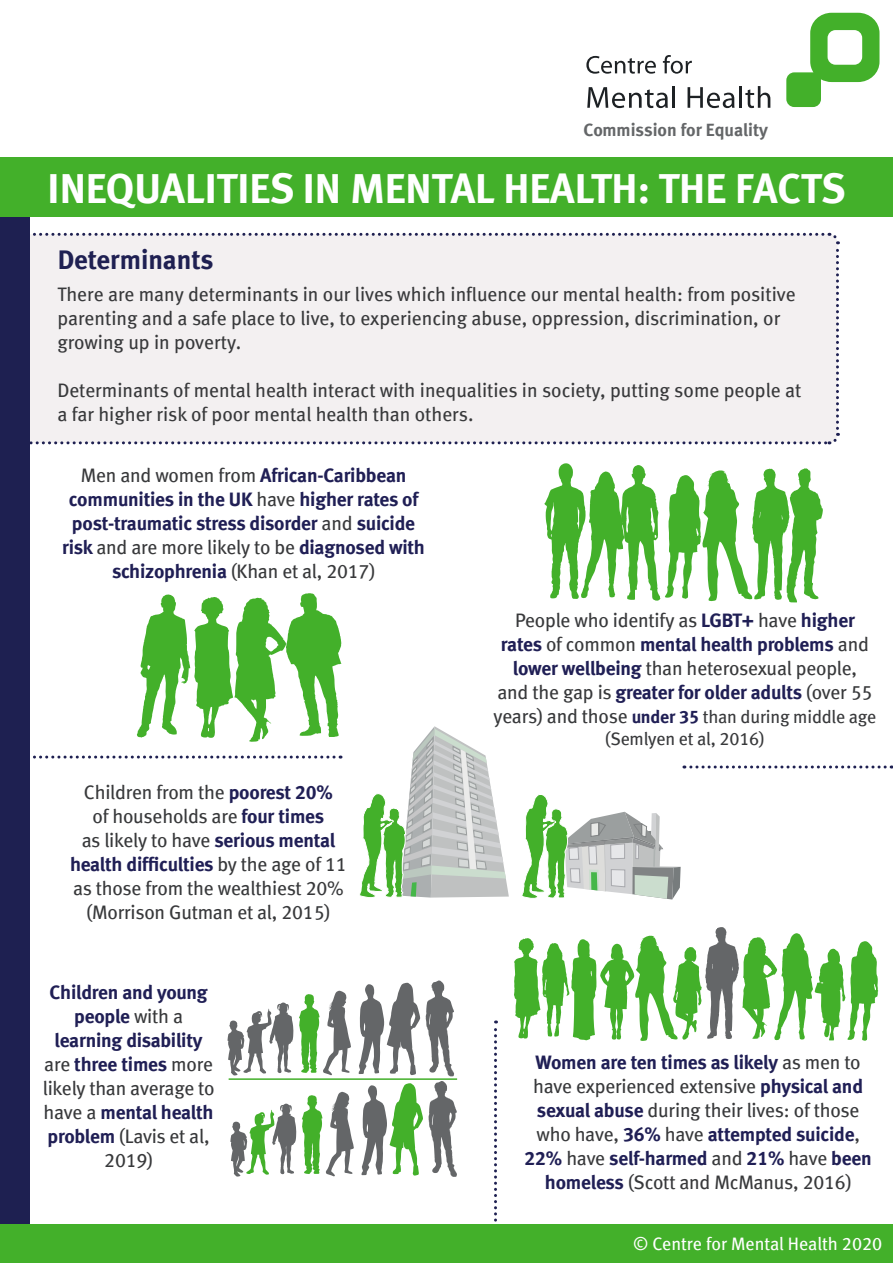
<style>
.page{position:relative;width:893px;height:1263px;background:#fff}
.page>*{position:absolute;margin:0;border:0;box-sizing:border-box;transform-origin:0 0}
.t1{font:42px "Meta Bold LF";color:#fff}
.t2{font:27px "Meta Bold LF";color:#1f2052}
.t3{font:19.5px/24px "Meta Book LF";letter-spacing:-.005em;color:#38393b;text-align:center}
.t4{font:19.5px/24px "Meta Bold LF";letter-spacing:-.01em;color:#201f55;text-align:center}
.t5{font:18px/22.5px "Meta Book LF";letter-spacing:-.01em;color:#38393b;text-align:center}
.t6{font:18px "Meta Book LF";color:#fff}
.t7{font:700 17.85px "Meta";color:#646668}
.s1{font-family:"Meta Book LF";color:#38393b}
.s2{font-family:"Meta Bold LF";color:#201f55}
.s3{font-size:19.5px}
</style>
<div class="page">
<div style="left:30px;top:232px;width:810px;height:213px;background:#f3f0f1"></div>
<svg style="left:494px;top:1020px;width:3px;height:205px"></svg>
<div style="left:0;top:173px;width:30px;height:1090px;background:#1e2051"></div>
<svg style="left:359px;top:726px;width:150px;height:172px"></svg>
<svg style="left:522px;top:794px;width:159px;height:106px"></svg>
<svg style="left:137px;top:593px;width:205px;height:149px"></svg>
<svg style="left:544px;top:463px;width:279px;height:140px"></svg>
<svg style="left:227px;top:980px;width:230px;height:197px"></svg>
<hr style="left:229px;top:1078px;width:228px;height:2px;background:#43b02a">
<svg style="left:514px;top:927px;width:364px;height:114px"></svg>
<div style="left:0;top:157px;width:893px;height:60px;background:#43b02a"></div>
<svg style="left:586px;top:56px;width:70px;height:18px"></svg>
<svg style="left:663px;top:55px;width:29px;height:19px"></svg>
<svg style="left:587px;top:87px;width:81px;height:21px"></svg>
<hr style="left:672px;top:86px;width:3px;height:22px;background:#1d2124">
<svg style="left:687px;top:87px;width:47px;height:21px"></svg>
<hr style="left:739px;top:86px;width:3px;height:22px;background:#1d2124">
<svg style="left:745px;top:86px;width:25px;height:22px"></svg>
<svg style="left:786px;top:13px;width:93px;height:94px"></svg>
<div style="left:0;top:1225px;width:893px;height:38px;background:#43b02a"></div>
<svg style="left:33px;top:755px;width:301px;height:3px"></svg>
<svg style="left:684px;top:765px;width:201px;height:3px"></svg>
<p class="t7" style="left:584px;top:119px;width:186px">Commission for Equality</p>
<p class="t1" style="left:48px;top:164px;width:800px">INEQUALITIES IN MENTAL HEALTH: THE FACTS</p>
<p class="t2" style="left:58px;top:244px;width:157px">Determinants</p>
<p class="t3" style="left:57px;top:282px;width:740px;text-align:left">There are many determinants in our lives which influence our mental health: from positive parenting and a safe place to live, to experiencing abuse, oppression, discrimination, or growing up in poverty.</p>
<p class="t3" style="left:57px;top:378px;width:745px;text-align:left">Determinants of mental health interact with inequalities in society, putting some people at a far higher risk of poor mental health than others.</p>
<p class="t4" style="left:62px;top:462px;width:364px"><span class="s1">Men and women from</span> African-Caribbean communities in the UK <span class="s1">have</span> higher rates of post-traumatic stress disorder <span class="s1">and</span> suicide risk <span class="s1">and are more likely to be</span> diagnosed with schizophrenia <span class="s1">(Khan et al, 2017)</span></p>
<p class="t3" style="left:70px;top:780px;width:278px">Children from the <span class="s2">poorest 20%<br></span>of households are <span class="s2">four times<br></span>as likely to have <span class="s2">serious mental health difficulties</span> by the age of 11 as those from the wealthiest 20% (Morrison Gutman et al, 2015)</p>
<p class="t4" style="left:43px;top:980px;width:173px">Children and young people <span class="s1">with a </span>learning disability <span class="s1">are</span> three times <span class="s1">more likely than average to have a</span> mental health problem <span class="s1">(Lavis et al,<br>2019)</span></p>
<p class="t3" style="left:497px;top:608px;width:376px">People who identify as <span class="s2">LGBT+</span> have <span class="s2">higher rates</span> of common <span class="s2">mental health problems</span> and <span class="s2">lower wellbeing</span> than heterosexual people, and the gap is <span class="s2">greater for older adults</span> (over 55</p>
<p class="t5" style="left:493px;top:705px;width:384px"><span class="s3">years) and those</span> <span class="s2">under 35</span> than during middle age (Semlyen et al, 2016)</p>
<p class="t3" style="left:524px;top:1050px;width:349px"><span class="s2">Women are ten times as likely</span> as men to have experienced extensive <span class="s2">physical and sexual abuse</span> during their lives: of those who have, <span class="s2">36%</span> have <span class="s2">attempted suicide</span>, <span class="s2">22%</span> have <span class="s2">self-harmed</span> and <span class="s2">21%</span> have <span class="s2">been homeless</span> (Scott and McManus, 2016)</p>
<p class="t6" style="left:633px;top:1233px;width:250px">© Centre for Mental Health 2020</p>
</div>
